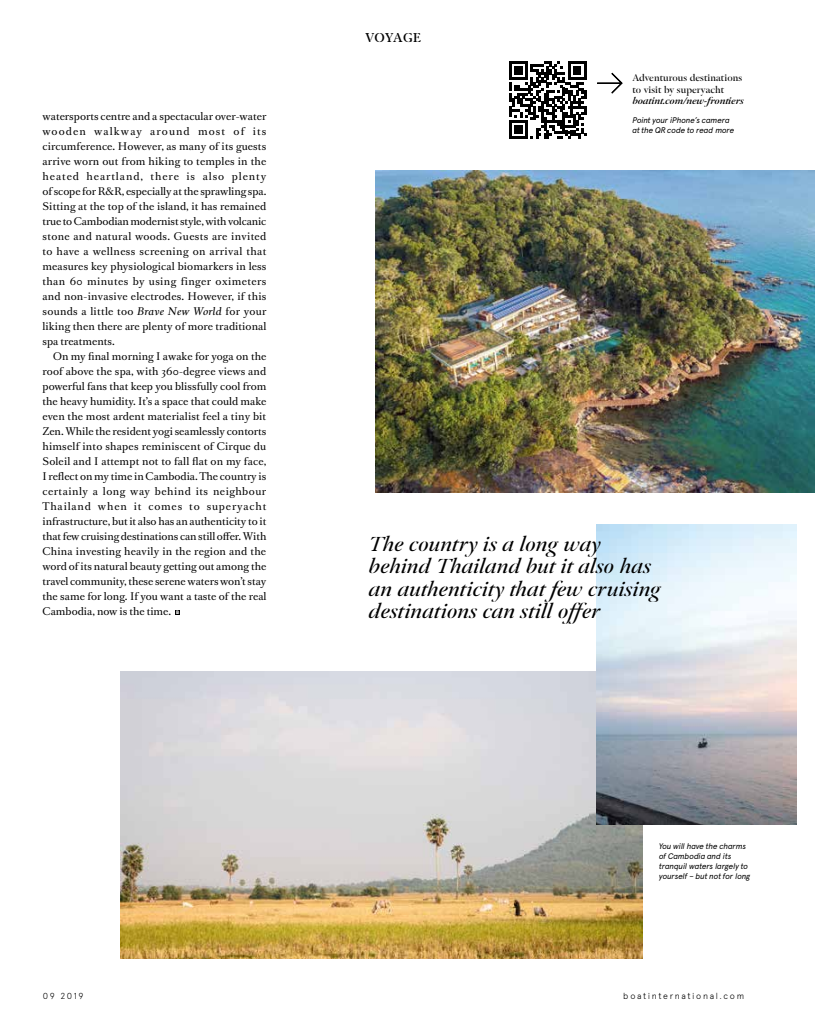
<style>
.page{position:relative;width:815px;height:1028px;background:#fff}
.page>*{position:absolute;margin:0;border:0;box-sizing:border-box;transform-origin:0 0}
.t1{font:italic 18.75px/22.5px "Klod";letter-spacing:-.01em;color:#000}
.t2{font:500 11.88px "Klod AM";letter-spacing:.025em;color:#000}
.t3{font:10px/15px "Romain BP Text";color:#000;text-align:justify}
.t4{font:8.75px/11.2px "Klod AM";color:#000}
.t5{font:300 8.75px "Apercu";letter-spacing:.185em;color:#000}
.t6{font:italic 500 8.75px "Klod";letter-spacing:-.01em;color:#000}
.t7{font:italic 8.12px/10px "Apercu";letter-spacing:-.025em;color:#000}
.s1{font-style:italic}
.s2{font-family:"Euclid Flex";font-weight:700;font-size:4.88px;color:#fff}
</style>
<div class="page">
<img style="left:120px;top:671px;width:522px;height:287px">
<svg style="left:175px;top:610px;width:5px;height:5px"></svg>
<img style="left:376px;top:171px;width:439px;height:321px">
<img style="left:597px;top:524px;width:199px;height:300px">
<svg style="left:597px;top:72px;width:26px;height:22px"></svg>
<svg style="left:509px;top:61px;width:78px;height:78px"></svg>
<p class="t3" style="left:43px;top:108px;width:226px">watersports centre and a spectacular over-water wooden walkway around most of its circumference. However, as many of its guests arrive worn out from hiking to temples in the heated heartland, there is also plenty of scope for R&amp;R, especially at the sprawling spa.<br>Sitting at the top of the island, it has remained true to Cambodian modernist style, with volcanic stone and natural woods. Guests are invited to have a wellness screening on arrival that measures key physiological biomarkers in less than 60 minutes by using finger oximeters and non-invasive electrodes. However, if this sounds a little too <span class="s1">Brave New World</span> for your liking then there are plenty of more traditional spa treatments.</p>
<p class="t3" style="left:43px;top:348px;width:226px;text-indent:11px">On my final morning I awake for yoga on the roof above the spa, with 360-degree views and powerful fans that keep you blissfully cool from the heavy humidity. It’s a space that could make even the most ardent materialist feel a tiny bit Zen. While the resident yogi seamlessly contorts himself into shapes reminiscent of Cirque du Soleil and I attempt not to fall flat on my face, I reflect on my time in Cambodia. The country is certainly a long way behind its neighbour Thailand when it comes to superyacht infrastructure, but it also has an authenticity to it that few cruising destinations can still offer. With China investing heavily in the region and the word of its natural beauty getting out among the travel community, these serene waters won’t stay the same for long. If you want a taste of the real Cambodia, now is the time. <span class="s2">B</span></p>
<p class="t2" style="left:365px;top:29px;width:57px">VOYAGE</p>
<p class="t4" style="left:632px;top:72px;width:111px">Adventurous destinations to visit by superyacht</p>
<p class="t6" style="left:632px;top:94px;width:113px">boatint.com/new-frontiers</p>
<p class="t7" style="left:632px;top:115px;width:103px">Point your iPhone’s camera at the QR code to read more</p>
<h1 class="t1" style="left:369px;top:532px;width:294px">The country is a long way behind Thailand but it also has an authenticity that few cruising destinations can still offer</h1>
<p class="t7" style="left:659px;top:841px;width:93px">You will have the charms of Cambodia and its tranquil waters largely to yourself – but not for long</p>
<p class="t5" style="left:43px;top:990px;width:42px">09 2019</p>
<p class="t5" style="left:623px;top:990px;width:122px">boatinternational.com</p>
</div>
